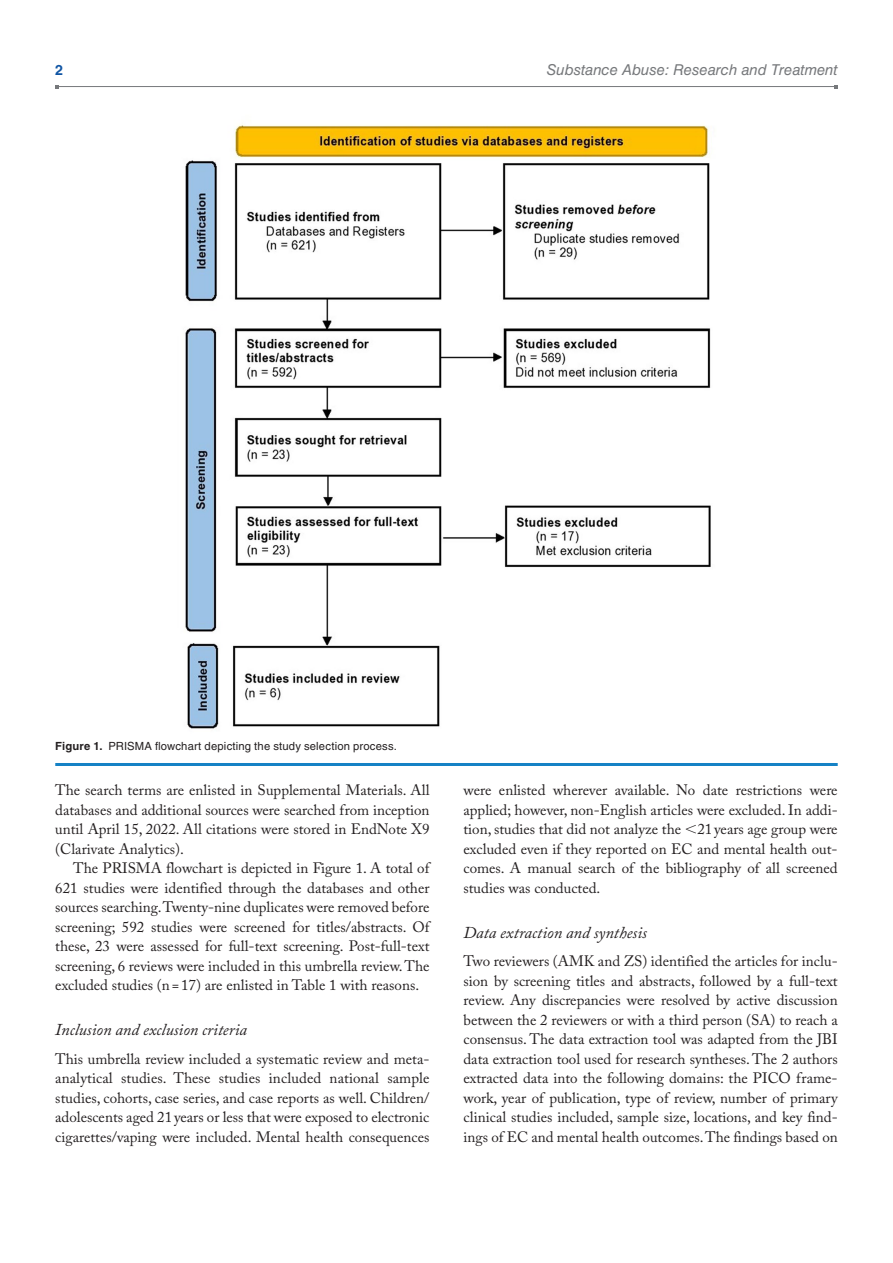
<style>
.page{position:relative;width:893px;height:1263px;background:#fff}
.page>*{position:absolute;margin:0;border:0;box-sizing:border-box;transform-origin:0 0}
.t1{font:italic 16.5px "Adobe Caslon Pro";color:#231f20}
.t2{font:15px/19.5px "Adobe Caslon Pro";color:#231f20;text-align:justify}
.t3{font:italic 15px "Helvetica LT Std";letter-spacing:-.005em;color:#76787b}
.t4{font:700 14.25px "Helvetica LT Std";color:#1055a4}
.t5{font:11.25px "Helvetica LT Std";letter-spacing:.015em;color:#231f20}
.s1{font-weight:700}
</style>
<div class="page">
<hr style="left:57px;top:86px;width:779px;height:1px;background:#76787b">
<hr style="left:55px;top:763px;width:783px;height:3px;background:#1582c5">
<img style="left:185px;top:124px;width:526px;height:605px">
<p class="t4" style="left:55px;top:61px;width:9px">2</p>
<p class="t3" style="left:546px;top:61px;width:293px">Substance Abuse: Research and Treatment</p>
<p class="t5" style="left:55px;top:740px;width:343px"><span class="s1">Figure 1.</span> PRISMA flowchart depicting the study selection process.</p>
<p class="t2" style="left:55px;top:780px;width:376px">The search terms are enlisted in Supplemental Materials. All databases and additional sources were searched from inception until April 15, 2022. All citations were stored in EndNote X9 (Clarivate Analytics).</p>
<p class="t2" style="left:55px;top:858px;width:376px;text-indent:18px">The PRISMA flowchart is depicted in Figure 1. A total of 621 studies were identified through the databases and other sources searching. Twenty-nine duplicates were removed before screening; 592 studies were screened for titles/abstracts. Of these, 23 were assessed for full-text screening. Post-full-text screening, 6 reviews were included in this umbrella review. The excluded studies (n= 17) are enlisted in Table 1 with reasons.</p>
<p class="t1" style="left:55px;top:1020px;width:193px">Inclusion and exclusion criteria</p>
<p class="t2" style="left:55px;top:1049px;width:376px">This umbrella review included a systematic review and meta&shy;analytical studies. These studies included national sample studies, cohorts, case series, and case reports as well. Children/ adolescents aged 21years or less that were exposed to electronic cigarettes/vaping were included. Mental health consequences</p>
<p class="t2" style="left:463px;top:780px;width:376px">were enlisted wherever available. No date restrictions were applied; however, non-English articles were excluded. In addi&shy;tion, studies that did not analyze the 21 years age group were excluded even if they reported on EC and mental health out&shy;comes. A manual search of the bibliography of all screened studies was conducted.</p>
<p class="t1" style="left:463px;top:922px;width:185px">Data extraction and synthesis</p>
<p class="t2" style="left:463px;top:951px;width:376px">Two reviewers (AMK and ZS) identified the articles for inclu&shy;sion by screening titles and abstracts, followed by a full-text review. Any discrepancies were resolved by active discussion between the 2 reviewers or with a third person (SA) to reach a consensus. The data extraction tool was adapted from the JBI data extraction tool used for research syntheses. The 2 authors extracted data into the following domains: the PICO frame&shy;work, year of publication, type of review, number of primary clinical studies included, sample size, locations, and key find&shy;ings of EC and mental health outcomes. The findings based on</p>
</div>
